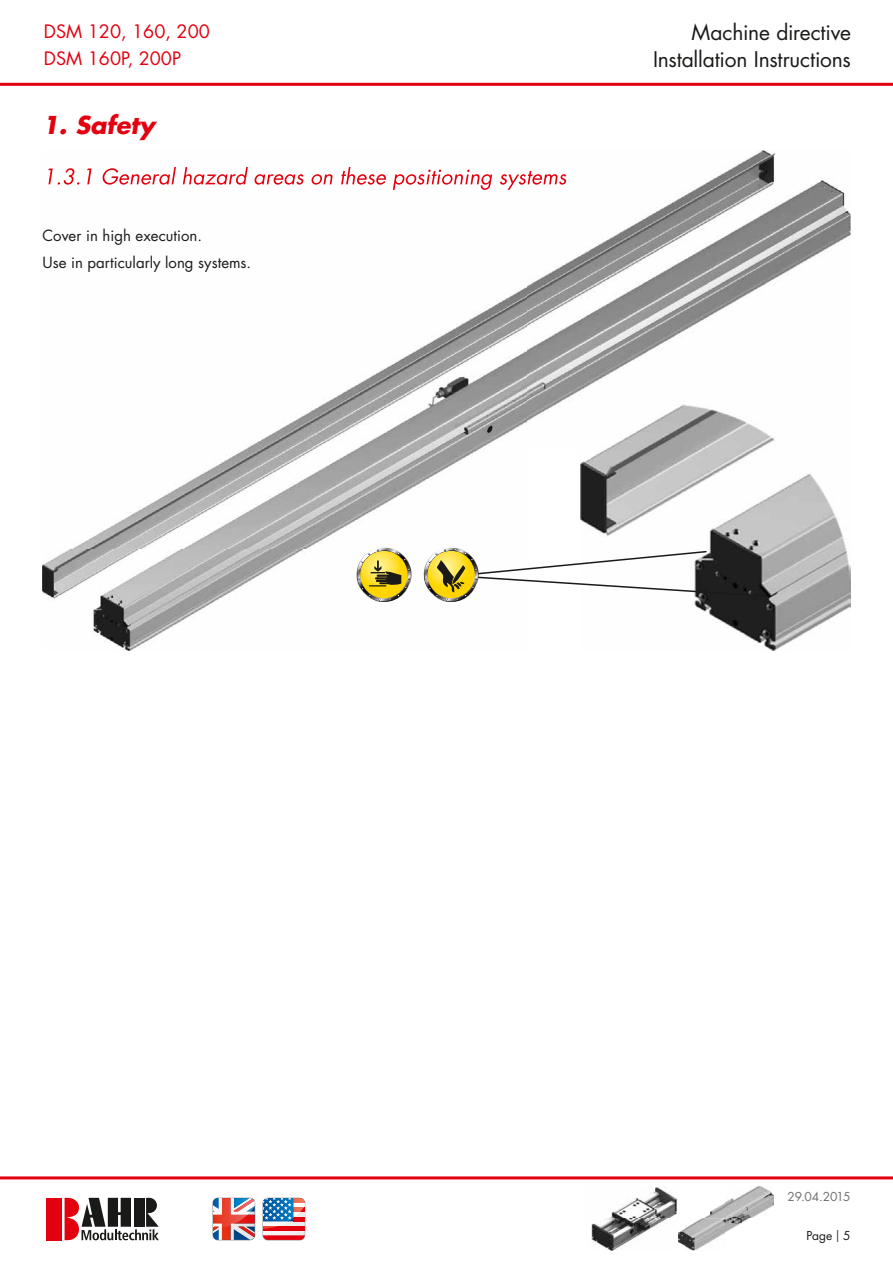
<style>
.page{position:relative;width:893px;height:1263px;background:#fff}
.page>*{position:absolute;margin:0;border:0;box-sizing:border-box;transform-origin:0 0}
.t1{font:italic 700 24px "Futura";color:#e3000f}
.t2{font:21px/27px "Futura";letter-spacing:-.01em;color:#1a1a18;text-align:right}
.t3{font:18px/27px "Futura";color:#e3000f}
.t4{font:15px/27px "Futura";color:#1a1a18}
.t5{font:12px "Futura";letter-spacing:-.015em;color:#6f6f6e}
.t6{font:12px "Futura";color:#1a1a18}
.s1{font-family:"Minion Pro"}
</style>
<div class="page">
<hr style="left:0;top:1176px;width:893px;height:3px;background:#e3000f">
<hr style="left:0;top:83px;width:893px;height:3px;background:#e3000f">
<div style="left:47px;top:1198px;width:15px;height:42px;background:#e3000f"></div>
<svg style="left:65px;top:1198px;width:94px;height:42px"></svg>
<img style="left:591px;top:1187px;width:87px;height:63px">
<svg style="left:262px;top:1198px;width:43px;height:42px"></svg>
<svg style="left:213px;top:1198px;width:43px;height:42px"></svg>
<img style="left:678px;top:1186px;width:95px;height:64px">
<img style="left:43px;top:287px;width:484px;height:363px">
<img style="left:527px;top:150px;width:323px;height:272px">
<img style="left:580px;top:463px;width:1px;height:57px">
<img style="left:48px;top:167px;width:518px;height:23px">
<img style="left:581px;top:405px;width:269px;height:245px">
<svg style="left:422px;top:547px;width:346px;height:57px"></svg>
<svg style="left:354px;top:547px;width:60px;height:57px"></svg>
<p class="t3" style="left:44px;top:18px;width:167px">DSM 120, 160, 200<br>DSM 160P, 200P</p>
<h1 class="t1" style="left:43px;top:109px;width:114px">1. Safety</h1>
<p class="t4" style="left:43px;top:222px;width:210px">Cover in high execution.<br>Use in particularly long systems.</p>
<h2 class="t2" style="left:653px;top:19px;width:199px">Machine directive<br>Installation Instructions</h2>
<p class="t5" style="left:788px;top:1189px;width:64px">29.04.2015</p>
<p class="t6" style="left:806px;top:1227px;width:46px">Page <span class="s1">|</span> 5</p>
</div>
